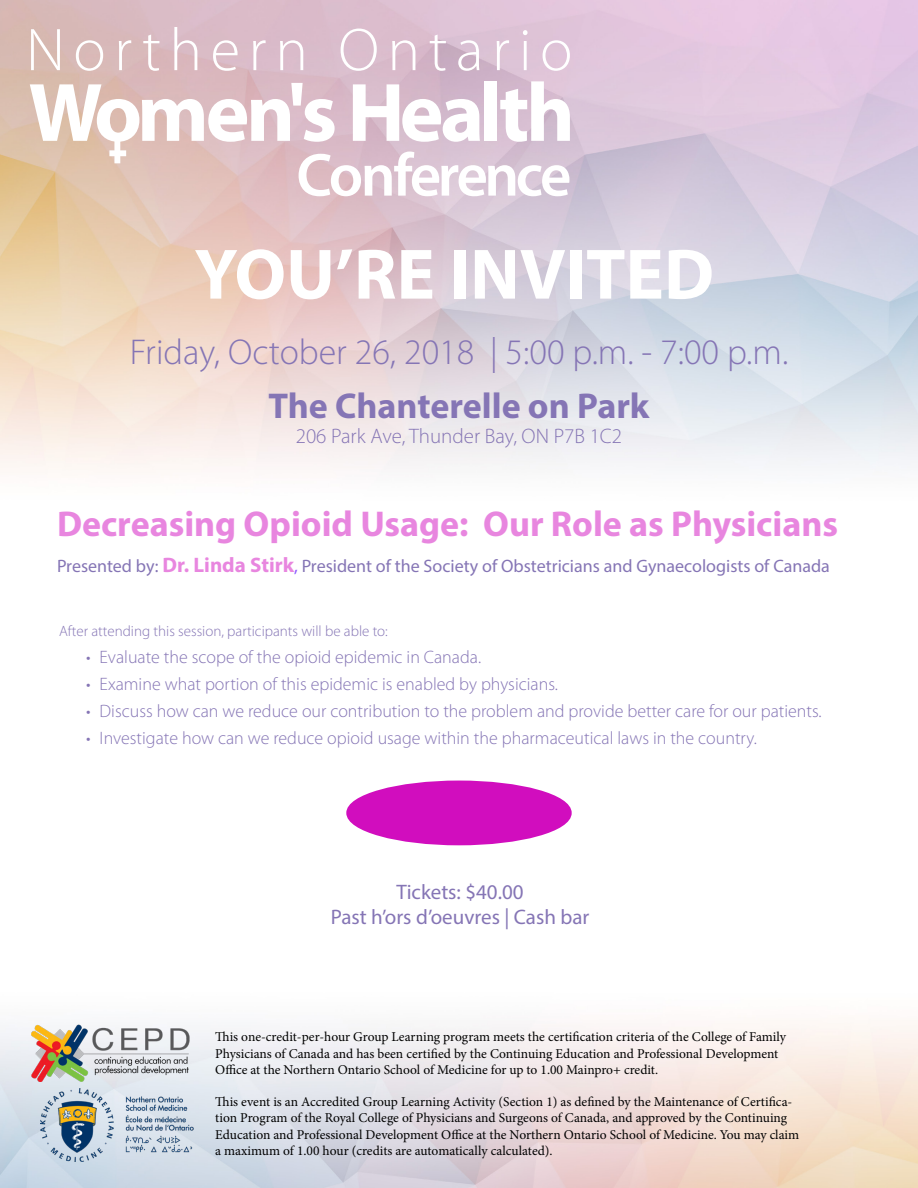
<style>
.page{position:relative;width:918px;height:1188px;background:#fff}
.page>*{position:absolute;margin:0;border:0;box-sizing:border-box;transform-origin:0 0}
.t1{font:700 72px "Myriad Pro";color:#fff}
.t2{font:700 36px "Myriad Pro";color:#e886df}
.t3{font:300 36px "Myriad Pro";color:#8575b5}
.t4{font:700 36px "Myriad Pro";color:#8575b5}
.t5{font:21px/25.2px "Myriad Pro";color:#8575b5;text-align:center}
.t6{font:300 21px "Myriad Pro";color:#8575b5}
.t7{font:300 18px "Myriad Pro";color:#8575b5}
.t8{font:18px "Myriad Pro";color:#8575b5}
.t9{font:300 15px "Myriad Pro";color:#8575b5}
.t10{font:13.5px/16.2px "Minion Pro";color:#000}
.s1{font-weight:700;font-size:21px;color:#e886df}
.s2{color:#8c5aff}
</style>
<div class="page">
<svg style="left:31px;top:29px;width:29px;height:41px"></svg>
<svg style="left:76px;top:40px;width:27px;height:31px"></svg>
<svg style="left:119px;top:40px;width:12px;height:30px"></svg>
<svg style="left:143px;top:35px;width:16px;height:36px"></svg>
<svg style="left:174px;top:27px;width:23px;height:43px"></svg>
<svg style="left:213px;top:40px;width:25px;height:31px"></svg>
<svg style="left:253px;top:40px;width:13px;height:30px"></svg>
<svg style="left:280px;top:40px;width:23px;height:30px"></svg>
<svg style="left:341px;top:29px;width:36px;height:42px"></svg>
<svg style="left:392px;top:40px;width:23px;height:30px"></svg>
<svg style="left:430px;top:35px;width:16px;height:36px"></svg>
<svg style="left:458px;top:40px;width:21px;height:31px"></svg>
<svg style="left:497px;top:40px;width:12px;height:30px"></svg>
<svg style="left:523px;top:30px;width:5px;height:40px"></svg>
<svg style="left:543px;top:40px;width:27px;height:31px"></svg>
<svg style="left:30px;top:83px;width:305px;height:59px"></svg>
<svg style="left:353px;top:84px;width:127px;height:58px"></svg>
<svg style="left:500px;top:81px;width:70px;height:61px"></svg>
<svg style="left:299px;top:152px;width:270px;height:44px"></svg>
<div style="left:114px;top:135px;width:6px;height:28px;background:#fff"></div>
<img style="left:0;top:1023px;width:918px;height:165px">
<div style="left:348px;top:782px;width:222px;height:62px;background:#d10dbe;border-radius:50%"></div>
<div style="left:346px;top:781px;width:226px;height:64px;border:3px solid #d10dbe;border-radius:50%"></div>
<img style="left:41px;top:1088px;width:165px;height:73px">
<img style="left:31px;top:1025px;width:163px;height:57px">
<h1 class="t1" style="left:194px;top:227px;width:521px">YOU’RE INVITED</h1>
<h2 class="t3" style="left:130px;top:330px;width:660px">Friday, October 26, 2018 | 5:00 p.m. - 7:00 p.m.</h2>
<h2 class="t4" style="left:268px;top:382px;width:382px">The Chanterelle on Park</h2>
<h3 class="t6" style="left:296px;top:423px;width:328px">206 Park Ave, Thunder Bay, ON P7B 1C2</h3>
<h2 class="t2" style="left:57px;top:500px;width:783px">Decreasing Opioid Usage: Our Role as Physicians</h2>
<h3 class="t8" style="left:57px;top:554px;width:774px">Presented by: <span class="s1">Dr. Linda Stirk</span><span class="s2">,</span> President of the Society of Obstetricians and Gynaecologists of Canada</h3>
<p class="t9" style="left:59px;top:622px;width:330px">After attending this session, participants will be able to:</p>
<h3 class="t7" style="left:86px;top:646px;width:397px">• Evaluate the scope of the opioid epidemic in Canada.</h3>
<h3 class="t7" style="left:86px;top:673px;width:473px">• Examine what portion of this epidemic is enabled by physicians.</h3>
<h3 class="t7" style="left:86px;top:700px;width:737px">• Discuss how can we reduce our contribution to the problem and provide better care for our patients.</h3>
<h3 class="t7" style="left:86px;top:727px;width:672px">• Investigate how can we reduce opioid usage within the pharmaceutical laws in the country.</h3>
<h3 class="t5" style="left:331px;top:879px;width:260px">Tickets: $40.00<br>Past h’ors d’oeuvres | Cash bar</h3>
<p class="t10" style="left:215px;top:1029px;width:572px">This one-credit-per-hour Group Learning program meets the certification criteria of the College of Family<br>Physicians of Canada and has been certified by the Continuing Education and Professional Development<br>Office at the Northern Ontario School of Medicine for up to 1.00 Mainpro+ credit.</p>
<p class="t10" style="left:215px;top:1094px;width:585px">This event is an Accredited Group Learning Activity (Section 1) as defined by the Maintenance of Certifica&shy;tion Program of the Royal College of Physicians and Surgeons of Canada, and approved by the Continuing Education and Professional Development Office at the Northern Ontario School of Medicine. You may claim a maximum of 1.00 hour (credits are automatically calculated).</p>
</div>
